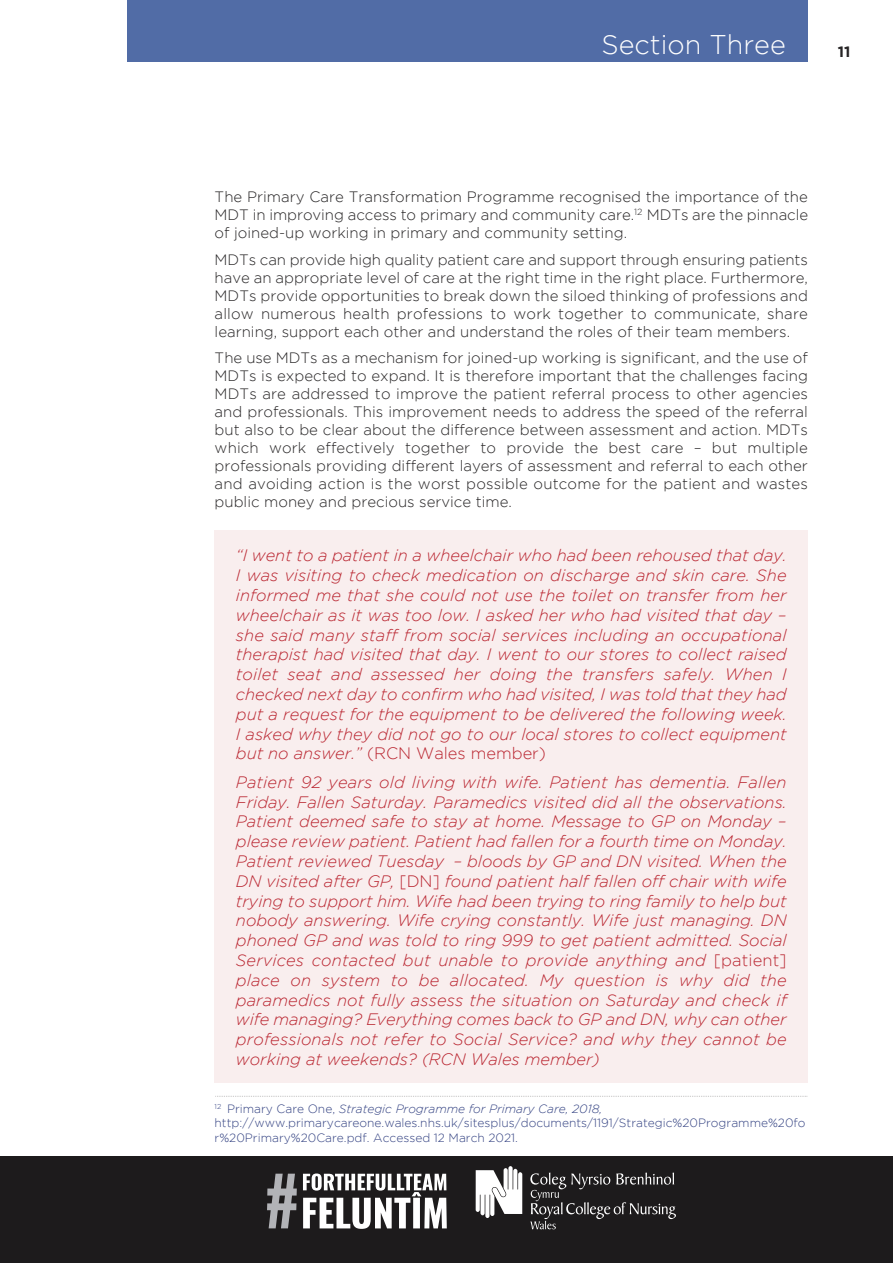
<style>
.page{position:relative;width:893px;height:1263px;background:#fff}
.page>*{position:absolute;margin:0;border:0;box-sizing:border-box;transform-origin:0 0}
.t1{font:300 27px "Gotham";color:#fff}
.t2{font:italic 300 16.5px/19.8px "Gotham";color:#ba2631;text-align:justify}
.t3{font:300 15px/18px "Gotham";color:#272526;text-align:justify}
.t4{font:700 15px "Gotham";color:#272526}
.t5{font:300 12px/14.4px "Gotham";color:#334282}
.s1{font-style:normal}
.s2{font-style:italic}
</style>
<div class="page">
<div style="left:215px;top:530px;width:593px;height:553px;background:#f9eeee"></div>
<svg style="left:215px;top:1096px;width:592px;height:1px"></svg>
<div style="left:0;top:1157px;width:893px;height:106px;background:#1d1b1c"></div>
<svg style="left:303px;top:1173px;width:144px;height:56px"></svg>
<svg style="left:267px;top:1174px;width:30px;height:54px"></svg>
<svg style="left:476px;top:1166px;width:46px;height:52px"></svg>
<svg style="left:530px;top:1172px;width:146px;height:57px"></svg>
<div style="left:128px;top:0;width:680px;height:61px;background:#516ca6"></div>
<p class="t1" style="left:601px;top:35px;width:186px">Section Three</p>
<p class="t4" style="left:838px;top:46px;width:14px">11</p>
<p class="t3" style="left:215px;top:189px;width:595px">The Primary Care Transformation Programme recognised the importance of the MDT in improving access to primary and community care.<sup>12</sup> MDTs are the pinnacle of joined-up working in primary and community setting.</p>
<p class="t3" style="left:215px;top:252px;width:595px">MDTs can provide high quality patient care and support through ensuring patients have an appropriate level of care at the right time in the right place. Furthermore, MDTs provide opportunities to break down the siloed thinking of professions and allow numerous health professions to work together to communicate, share learning, support each other and understand the roles of their team members.</p>
<p class="t3" style="left:215px;top:350px;width:595px">The use MDTs as a mechanism for joined-up working is significant, and the use of MDTs is expected to expand. It is therefore important that the challenges facing MDTs are addressed to improve the patient referral process to other agencies and professionals. This improvement needs to address the speed of the referral but also to be clear about the difference between assessment and action. MDTs which work effectively together to provide the best care – but multiple professionals providing different layers of assessment and referral to each other and avoiding action is the worst possible outcome for the patient and wastes public money and precious service time.</p>
<p class="t2" style="left:236px;top:547px;width:552px">“I went to a patient in a wheelchair who had been rehoused that day.<br>I was visiting to check medication on discharge and skin care. She informed me that she could not use the toilet on transfer from her wheelchair as it was too low. I asked her who had visited that day – she said many staff from social services including an occupational therapist had visited that day. I went to our stores to collect raised toilet seat and assessed her doing the transfers safely. When I checked next day to confirm who had visited, I was told that they had put a request for the equipment to be delivered the following week.<br>I asked why they did not go to our local stores to collect equipment but no answer.” <span class="s1">(RCN Wales member)</span></p>
<p class="t2" style="left:236px;top:773px;width:552px">Patient 92 years old living with wife. Patient has dementia. Fallen Friday. Fallen Saturday. Paramedics visited did all the observations.<br>Patient deemed safe to stay at home. Message to GP on Monday – please review patient. Patient had fallen for a fourth time on Monday.<br>Patient reviewed Tuesday – bloods by GP and DN visited. When the DN visited after GP, <span class="s1">[DN]</span> found patient half fallen off chair with wife trying to support him. Wife had been trying to ring family to help but nobody answering. Wife crying constantly. Wife just managing. DN phoned GP and was told to ring 999 to get patient admitted. Social Services contacted but unable to provide anything and <span class="s1">[patient] </span>place on system to be allocated. My question is why did the paramedics not fully assess the situation on Saturday and check if wife managing? Everything comes back to GP and DN, why can other professionals not refer to Social Service? and why they cannot be working at weekends? (RCN Wales member)</p>
<p class="t5" style="left:215px;top:1102px;width:592px"><sup>12</sup> Primary Care One, <span class="s2">Strategic Programme for Primary Care, 2018, </span>http://www.primarycareone.wales.nhs.uk/sitesplus/documents/1191/Strategic%20Programme%20fo r%20Primary%20Care.pdf. Accessed 12 March 2021.</p>
</div>
